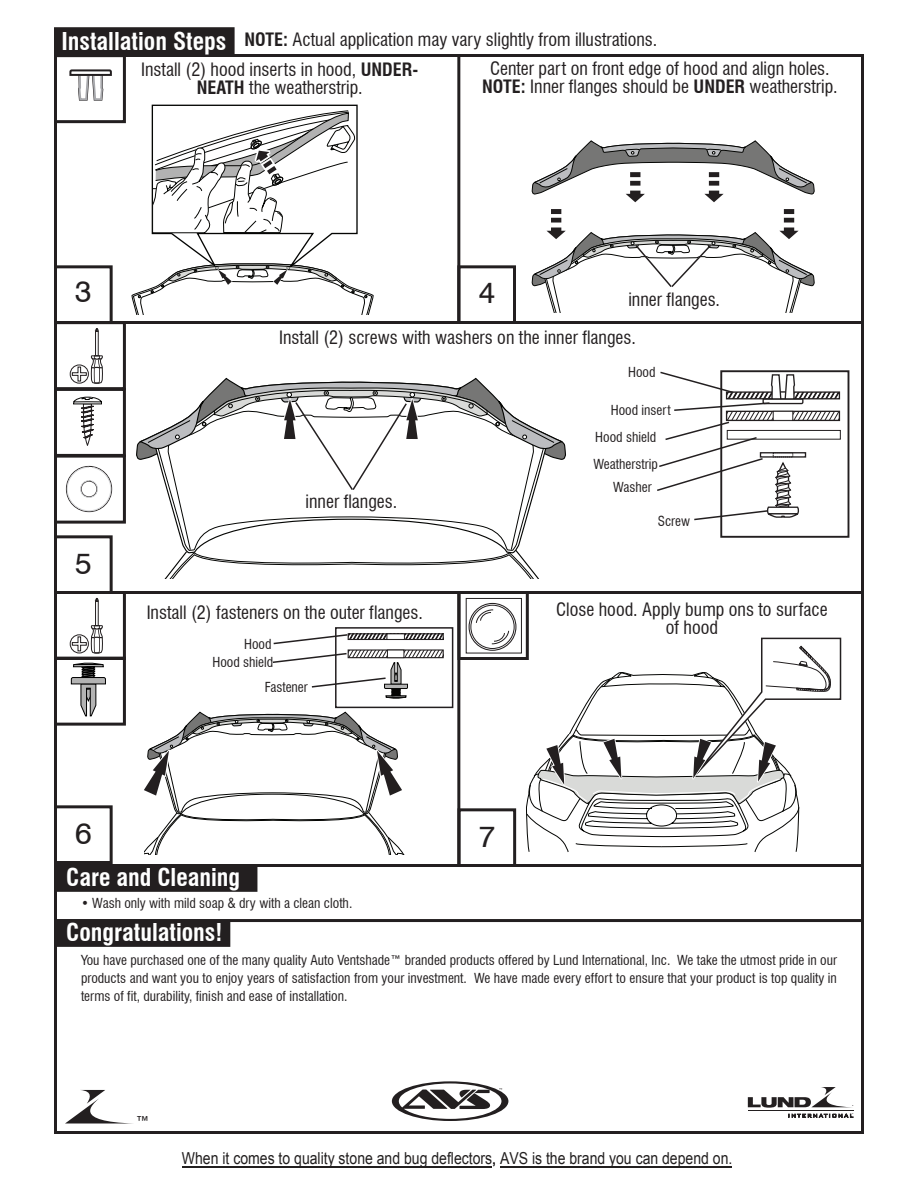
<style>
.page{position:relative;width:918px;height:1188px;background:#fff}
.page>*{position:absolute;margin:0;border:0;box-sizing:border-box;transform-origin:0 0}
.t1{font:30px "Swiss 721 BT";color:#231f20}
.t2{font:700 condensed 24px "Swiss 721 BT";color:#fff}
.Body_Text{font:condensed 18px/18px "Swiss 721 BT";color:#231f20;text-align:center}
.t3{font:16.5px "Arial";color:#221f1f;scale:.85 1}
.Body_Text-2{font:condensed 13.5px/18px "Swiss 721 BT";color:#231f20;text-align:justify}
.s1{font-weight:700}
</style>
<div class="page">
<div style="left:55px;top:28px;width:179px;height:26px;background:#231f20"></div>
<div style="left:54px;top:27px;width:181px;height:28px;border:2px solid #231f20"></div>
<hr style="left:54px;top:321px;width:810px;height:3px;background:#231f20">
<div style="left:54px;top:265px;width:59px;height:59px;border:3px solid #231f20"></div>
<div style="left:54px;top:535px;width:59px;height:59px;border:3px solid #231f20"></div>
<div style="left:457px;top:265px;width:59px;height:59px;border:3px solid #231f20"></div>
<hr style="left:457px;top:591px;width:3px;height:275px;background:#231f20">
<div style="left:70px;top:365px;width:19px;height:18px;border:1px solid #231f20;border-radius:50%"></div>
<svg style="left:72px;top:328px;width:31px;height:55px"></svg>
<div style="left:54px;top:321px;width:72px;height:69px;border:3px solid #231f20"></div>
<div style="left:466px;top:598px;width:56px;height:55px;border:1px solid #231f20"></div>
<div style="left:469px;top:603px;width:47px;height:48px;border:1px solid #231f20;border-radius:50%"></div>
<div style="left:470px;top:605px;width:45px;height:44px;border:1px solid #231f20;border-radius:50%"></div>
<svg style="left:476px;top:609px;width:33px;height:36px"></svg>
<div style="left:458px;top:591px;width:71px;height:69px;border:3px solid #231f20"></div>
<svg style="left:65px;top:1090px;width:68px;height:34px"></svg>
<svg style="left:748px;top:1087px;width:105px;height:30px"></svg>
<svg style="left:132px;top:105px;width:242px;height:210px"></svg>
<div style="left:54px;top:54px;width:72px;height:69px;border:3px solid #231f20"></div>
<svg style="left:69px;top:69px;width:43px;height:32px"></svg>
<svg style="left:531px;top:141px;width:284px;height:171px"></svg>
<div style="left:54px;top:388px;width:72px;height:69px;border:3px solid #231f20"></div>
<div style="left:54px;top:455px;width:72px;height:69px;border:3px solid #231f20"></div>
<svg style="left:66px;top:466px;width:46px;height:46px"></svg>
<svg style="left:73px;top:397px;width:29px;height:49px"></svg>
<svg style="left:165px;top:554px;width:374px;height:24px"></svg>
<svg style="left:167px;top:492px;width:368px;height:58px"></svg>
<div style="left:726px;top:391px;width:114px;height:8px;border:1px solid #231f20"></div>
<div style="left:726px;top:411px;width:114px;height:10px;border:1px solid #231f20"></div>
<div style="left:720px;top:370px;width:129px;height:168px;border:2px solid #231f20"></div>
<hr style="left:54px;top:591px;width:810px;height:3px;background:#231f20">
<hr style="left:54px;top:864px;width:810px;height:3px;background:#231f20">
<div style="left:458px;top:808px;width:58px;height:59px;border:3px solid #231f20"></div>
<div style="left:55px;top:865px;width:202px;height:26px;background:#231f20"></div>
<div style="left:54px;top:864px;width:203px;height:28px;border:2px solid #231f20"></div>
<hr style="left:54px;top:919px;width:810px;height:3px;background:#231f20">
<div style="left:55px;top:920px;width:175px;height:26px;background:#231f20"></div>
<div style="left:54px;top:920px;width:176px;height:27px;border:2px solid #231f20"></div>
<div style="left:54px;top:805px;width:59px;height:59px;border:3px solid #231f20"></div>
<svg style="left:392px;top:1081px;width:116px;height:40px"></svg>
<hr style="left:457px;top:54px;width:3px;height:270px;background:#231f20">
<div style="left:70px;top:634px;width:19px;height:19px;border:1px solid #231f20;border-radius:50%"></div>
<svg style="left:72px;top:598px;width:31px;height:55px"></svg>
<div style="left:54px;top:591px;width:72px;height:69px;border:3px solid #231f20"></div>
<div style="left:54px;top:657px;width:72px;height:69px;border:3px solid #231f20"></div>
<svg style="left:71px;top:663px;width:35px;height:53px"></svg>
<svg style="left:526px;top:637px;width:316px;height:215px"></svg>
<svg style="left:144px;top:712px;width:260px;height:142px"></svg>
<svg style="left:136px;top:378px;width:430px;height:114px"></svg>
<div style="left:348px;top:633px;width:96px;height:7px;border:1px solid #231f20"></div>
<div style="left:348px;top:649px;width:96px;height:9px;border:1px solid #231f20"></div>
<div style="left:335px;top:627px;width:118px;height:81px;border:2px solid #231f20"></div>
<svg style="left:272px;top:633px;width:171px;height:66px"></svg>
<svg style="left:657px;top:371px;width:182px;height:150px"></svg>
<hr style="left:500px;top:1167px;width:232px;height:1px;background:#221f1f">
<hr style="left:182px;top:1166px;width:310px;height:2px;background:#221f1f">
<p class="t2" style="left:62px;top:27px;width:166px">Installation Steps</p>
<p class="Body_Text" style="left:244px;top:31px;width:415px"><span class="s1">NOTE:</span> Actual application may vary slightly from illustrations.</p>
<p class="Body_Text" style="left:141px;top:61px;width:279px">Install (2) hood inserts in hood, <span class="s1">UNDER-<br>NEATH</span> the weatherstrip.</p>
<p class="Body_Text" style="left:482px;top:60px;width:357px">Center part on front edge of hood and align holes.<br><span class="s1">NOTE:</span> Inner flanges should be <span class="s1">UNDER</span> weatherstrip.</p>
<p class="t1" style="left:75px;top:273px;width:18px">3</p>
<p class="t1" style="left:479px;top:274px;width:18px">4</p>
<p class="Body_Text" style="left:628px;top:290px;width:93px">inner flanges.</p>
<p class="Body_Text" style="left:279px;top:328px;width:358px">Install (2) screws with washers on the inner flanges.</p>
<p class="Body_Text-2" style="left:628px;top:363px;width:29px">Hood</p>
<p class="Body_Text-2" style="left:611px;top:401px;width:61px">Hood insert</p>
<p class="t1" style="left:75px;top:545px;width:18px">5</p>
<p class="t1" style="left:75px;top:815px;width:18px">6</p>
<p class="Body_Text" style="left:306px;top:493px;width:93px">inner flanges.</p>
<p class="Body_Text" style="left:147px;top:604px;width:278px">Install (2) fasteners on the outer flanges.</p>
<p class="Body_Text-2" style="left:244px;top:635px;width:29px">Hood</p>
<p class="Body_Text-2" style="left:212px;top:654px;width:62px">Hood shield</p>
<p class="Body_Text-2" style="left:265px;top:678px;width:45px">Fastener</p>
<p class="t1" style="left:479px;top:818px;width:18px">7</p>
<p class="Body_Text-2" style="left:595px;top:428px;width:62px">Hood shield</p>
<p class="Body_Text-2" style="left:613px;top:478px;width:40px">Washer</p>
<p class="Body_Text-2" style="left:594px;top:455px;width:66px">Weatherstrip</p>
<p class="Body_Text-2" style="left:658px;top:512px;width:34px">Screw</p>
<p class="Body_Text" style="left:556px;top:601px;width:273px">Close hood. Apply bump ons to surface of hood</p>
<p class="t2" style="left:66px;top:863px;width:176px">Care and Cleaning</p>
<p class="Body_Text-2" style="left:81px;top:894px;width:273px">• Wash only with mild soap &amp; dry with a clean cloth.</p>
<p class="t2" style="left:66px;top:918px;width:158px">Congratulations!</p>
<p class="Body_Text-2" style="left:81px;top:951px;width:757px">You have purchased one of the many quality Auto Ventshade™ branded products offered by Lund International, Inc. We take the utmost pride in our products and want you to enjoy years of satisfaction from your investment. We have made every effort to ensure that your product is top quality in terms of fit, durability, finish and ease of installation.</p>
<p class="Body_Text" style="left:135px;top:1114px;width:16px">™</p>
<p class="t3" style="left:182px;top:1147px;width:649px">When it comes to quality stone and bug deflectors, AVS is the brand you can depend on.</p>
</div>
